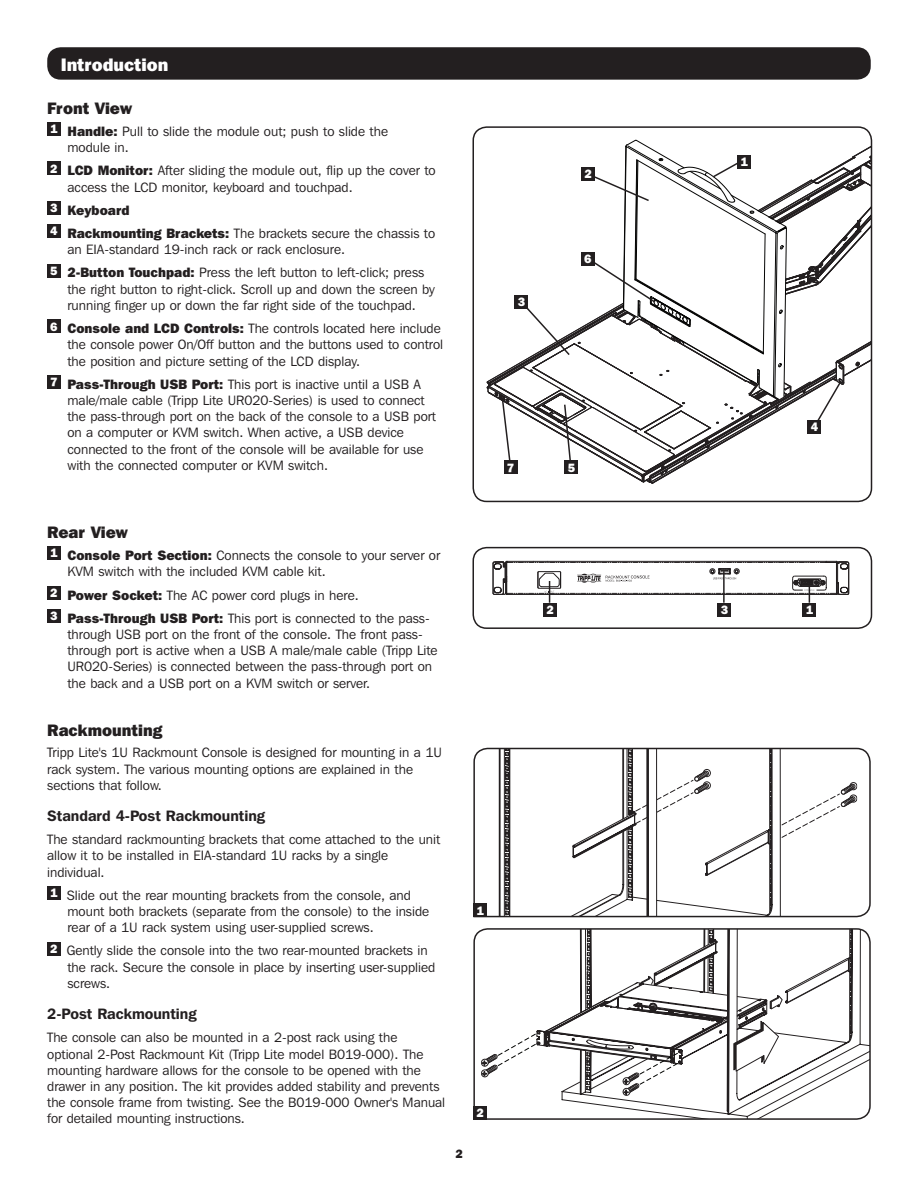
<style>
.page{position:relative;width:918px;height:1188px;background:#fff}
.page>*{position:absolute;margin:0;border:0;box-sizing:border-box;transform-origin:0 0}
.t1{font:800 18px "Franklin Gothic IT Cby BT";color:#fff}
.t2{font:800 16.5px "Franklin Gothic IT Cby BT";color:#231f20}
.t3{font:600 15px "Franklin Gothic IT Cby BT";color:#231f20}
.t4{font:13.5px/16.2px "Franklin Gothic IT Cby BT";color:#231f20}
.t5{font:800 13.5px "Franklin Gothic IT Cby BT";color:#231f20}
.t6{font:800 12px "Franklin Gothic IT Cby BT";color:#fff}
.t7{font:800 12px "Franklin Gothic IT Cby BT";color:#231f20}
.s1{font-weight:800}
</style>
<div class="page">
<div style="left:47px;top:47px;width:824px;height:33px;background:#231f20;border-radius:14px"></div>
<div style="left:47px;top:122px;width:14px;height:14px;background:#231f20"></div>
<div style="left:47px;top:162px;width:14px;height:13px;background:#231f20"></div>
<div style="left:47px;top:201px;width:14px;height:14px;background:#231f20"></div>
<div style="left:47px;top:224px;width:14px;height:14px;background:#231f20"></div>
<div style="left:47px;top:264px;width:14px;height:13px;background:#231f20"></div>
<div style="left:47px;top:319px;width:14px;height:14px;background:#231f20"></div>
<div style="left:47px;top:375px;width:14px;height:14px;background:#231f20"></div>
<div style="left:47px;top:546px;width:14px;height:14px;background:#231f20"></div>
<div style="left:47px;top:586px;width:14px;height:14px;background:#231f20"></div>
<div style="left:47px;top:609px;width:14px;height:14px;background:#231f20"></div>
<div style="left:47px;top:886px;width:14px;height:14px;background:#231f20"></div>
<div style="left:47px;top:942px;width:14px;height:13px;background:#231f20"></div>
<svg style="left:487px;top:127px;width:385px;height:357px"></svg>
<svg style="left:473px;top:747px;width:398px;height:171px"></svg>
<svg style="left:473px;top:928px;width:398px;height:192px"></svg>
<div style="left:473px;top:904px;width:14px;height:13px;background:#231f20"></div>
<div style="left:473px;top:1106px;width:14px;height:14px;background:#231f20"></div>
<div style="left:472px;top:547px;width:400px;height:82px;border:2px solid #231f20;border-radius:14px"></div>
<div style="left:803px;top:603px;width:13px;height:13px;background:#231f20"></div>
<div style="left:544px;top:603px;width:13px;height:13px;background:#231f20"></div>
<svg style="left:493px;top:561px;width:356px;height:42px"></svg>
<div style="left:718px;top:603px;width:13px;height:13px;background:#231f20"></div>
<hr style="left:723px;top:571px;width:2px;height:32px;background:#231f20">
<div style="left:808px;top:420px;width:13px;height:14px;background:#231f20"></div>
<div style="left:582px;top:167px;width:13px;height:14px;background:#231f20"></div>
<div style="left:565px;top:460px;width:13px;height:14px;background:#231f20"></div>
<div style="left:581px;top:252px;width:14px;height:13px;background:#231f20"></div>
<p class="t1" style="left:61px;top:53px;width:109px">Introduction</p>
<p class="t2" style="left:47px;top:98px;width:86px">Front View</p>
<p class="t6" style="left:50px;top:121px;width:9px">1</p>
<p class="t4" style="left:68px;top:123px;width:322px"><span class="s1">Handle:</span> Pull to slide the module out; push to slide the module in.</p>
<p class="t6" style="left:50px;top:161px;width:9px">2</p>
<p class="t4" style="left:68px;top:162px;width:370px"><span class="s1">LCD Monitor:</span> After sliding the module out, flip up the cover to access the LCD monitor, keyboard and touchpad.</p>
<p class="t6" style="left:50px;top:200px;width:9px">3</p>
<p class="t5" style="left:68px;top:201px;width:64px">Keyboard</p>
<p class="t6" style="left:50px;top:224px;width:9px">4</p>
<p class="t4" style="left:68px;top:225px;width:369px"><span class="s1">Rackmounting Brackets:</span> The brackets secure the chassis to an EIA-standard 19-inch rack or rack enclosure.</p>
<p class="t6" style="left:50px;top:263px;width:9px">5</p>
<p class="t4" style="left:68px;top:264px;width:369px"><span class="s1">2-Button Touchpad:</span> Press the left button to left-click; press the right button to right-click. Scroll up and down the screen by running finger up or down the far right side of the touchpad.</p>
<p class="t6" style="left:50px;top:319px;width:9px">6</p>
<p class="t4" style="left:68px;top:320px;width:377px"><span class="s1">Console and LCD Controls:</span> The controls located here include the console power On/Off button and the buttons used to control the position and picture setting of the LCD display.</p>
<p class="t6" style="left:50px;top:374px;width:9px">7</p>
<p class="t4" style="left:68px;top:376px;width:370px"><span class="s1">Pass-Through USB Port:</span> This port is inactive until a USB A male/male cable (Tripp Lite UR020-Series) is used to connect the pass-through port on the back of the console to a USB port on a computer or KVM switch. When active, a USB device connected to the front of the console will be available for use with the connected computer or KVM switch.</p>
<p class="t2" style="left:47px;top:522px;width:82px">Rear View</p>
<p class="t6" style="left:50px;top:546px;width:9px">1</p>
<p class="t4" style="left:68px;top:547px;width:374px"><span class="s1">Console Port Section:</span> Connects the console to your server or<br>KVM switch with the included KVM cable kit.</p>
<p class="t6" style="left:50px;top:585px;width:9px">2</p>
<p class="t4" style="left:68px;top:587px;width:293px"><span class="s1">Power Socket:</span> The AC power cord plugs in here.</p>
<p class="t6" style="left:50px;top:608px;width:9px">3</p>
<p class="t4" style="left:68px;top:610px;width:372px"><span class="s1">Pass-Through USB Port:</span> This port is connected to the pass&shy;through USB port on the front of the console. The front pass&shy;through port is active when a USB A male/male cable (Tripp Lite UR020-Series) is connected between the pass-through port on the back and a USB port on a KVM switch or server.</p>
<p class="t2" style="left:47px;top:719px;width:117px">Rackmounting</p>
<p class="t4" style="left:47px;top:744px;width:396px">Tripp Lite's 1U Rackmount Console is designed for mounting in a 1U rack system. The various mounting options are explained in the sections that follow.</p>
<p class="t3" style="left:47px;top:807px;width:220px">Standard 4-Post Rackmounting</p>
<p class="t4" style="left:47px;top:831px;width:395px">The standard rackmounting brackets that come attached to the unit allow it to be installed in EIA-standard 1U racks by a single individual.</p>
<p class="t6" style="left:50px;top:885px;width:9px">1</p>
<p class="t4" style="left:67px;top:887px;width:364px">Slide out the rear mounting brackets from the console, and mount both brackets (separate from the console) to the inside rear of a 1U rack system using user-supplied screws.</p>
<p class="t6" style="left:50px;top:941px;width:9px">2</p>
<p class="t4" style="left:67px;top:942px;width:370px">Gently slide the console into the two rear-mounted brackets in the rack. Secure the console in place by inserting user-supplied screws.</p>
<p class="t3" style="left:47px;top:1005px;width:151px">2-Post Rackmounting</p>
<p class="t4" style="left:47px;top:1029px;width:400px">The console can also be mounted in a 2-post rack using the optional 2-Post Rackmount Kit (Tripp Lite model B019-000). The mounting hardware allows for the console to be opened with the drawer in any position. The kit provides added stability and prevents the console frame from twisting. See the B019-000 Owner's Manual for detailed mounting instructions.</p>
<p class="t7" style="left:456px;top:1146px;width:9px">2</p>
<p class="t6" style="left:476px;top:903px;width:9px">1</p>
<p class="t6" style="left:476px;top:1105px;width:9px">2</p>
<p class="t6" style="left:518px;top:294px;width:9px">3</p>
<p class="t6" style="left:585px;top:167px;width:9px">2</p>
<p class="t6" style="left:584px;top:251px;width:9px">6</p>
<p class="t6" style="left:507px;top:460px;width:9px">7</p>
<p class="t6" style="left:568px;top:460px;width:9px">5</p>
<p class="t6" style="left:741px;top:154px;width:9px">1</p>
<p class="t6" style="left:811px;top:419px;width:9px">4</p>
<p class="t6" style="left:546px;top:602px;width:9px">2</p>
<p class="t6" style="left:721px;top:602px;width:9px">3</p>
<p class="t6" style="left:806px;top:602px;width:9px">1</p>
</div>
